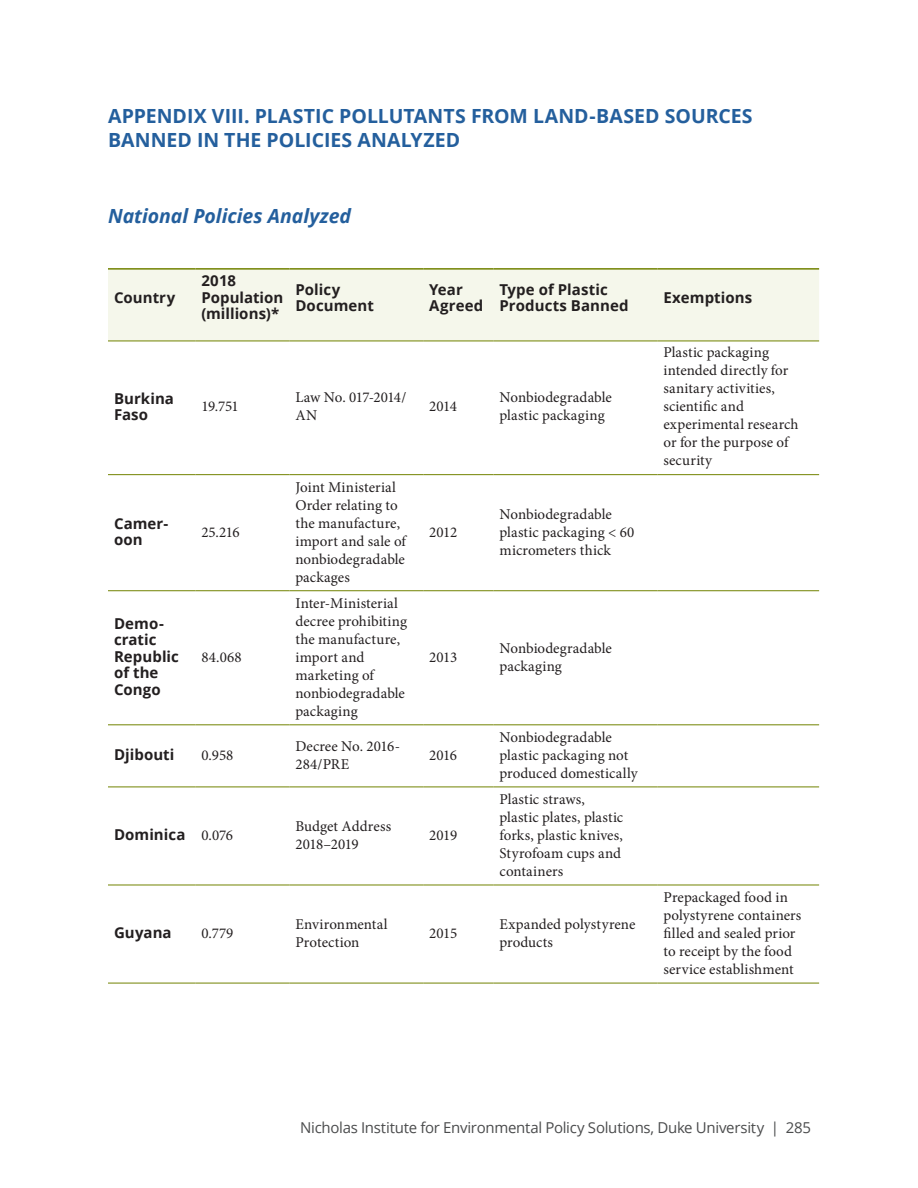
<style>
.page{position:relative;width:918px;height:1188px;background:#fff}
.page>*{position:absolute;margin:0;border:0;box-sizing:border-box;transform-origin:0 0}
.A-HEAD{font:700 19.5px/24px "Open Sans";letter-spacing:.005em;color:#245f9d}
.B-HEAD{font:italic 700 19.5px "Open Sans";letter-spacing:-.005em;color:#245f9d}
.Basic_Table_Body{font:15px/18px "Minion Pro";letter-spacing:.005em;color:#231f20}
.Table_Subheads_flush{font:700 15px/16.5px "Open Sans";letter-spacing:.005em;color:#231f20}
.t1{font:15px "Open Sans";letter-spacing:-.02em;color:#4b4c4d}
.Basic_Table_Body-2{font:15px/18px "Minion Pro";letter-spacing:-.015em;color:#231f20}
</style>
<div class="page">
<div style="left:108px;top:270px;width:711px;height:71px;background:#f5f7eb"></div>
<hr style="left:108px;top:268px;width:87px;height:2px;background:#728302">
<hr style="left:195px;top:268px;width:94px;height:2px;background:#728302">
<hr style="left:289px;top:268px;width:134px;height:2px;background:#728302">
<hr style="left:423px;top:268px;width:71px;height:2px;background:#728302">
<hr style="left:494px;top:268px;width:164px;height:2px;background:#728302">
<hr style="left:658px;top:268px;width:161px;height:2px;background:#728302">
<hr style="left:108px;top:341px;width:87px;height:1px;background:#728302">
<hr style="left:195px;top:341px;width:94px;height:1px;background:#728302">
<hr style="left:289px;top:341px;width:134px;height:1px;background:#728302">
<hr style="left:423px;top:341px;width:71px;height:1px;background:#728302">
<hr style="left:494px;top:341px;width:164px;height:1px;background:#728302">
<hr style="left:658px;top:341px;width:161px;height:1px;background:#728302">
<hr style="left:108px;top:474px;width:87px;height:1px;background:#728302">
<hr style="left:195px;top:474px;width:94px;height:1px;background:#728302">
<hr style="left:289px;top:474px;width:134px;height:1px;background:#728302">
<hr style="left:423px;top:474px;width:71px;height:1px;background:#728302">
<hr style="left:494px;top:474px;width:164px;height:1px;background:#728302">
<hr style="left:658px;top:474px;width:161px;height:1px;background:#728302">
<hr style="left:108px;top:590px;width:87px;height:1px;background:#728302">
<hr style="left:195px;top:590px;width:94px;height:1px;background:#728302">
<hr style="left:289px;top:590px;width:134px;height:1px;background:#728302">
<hr style="left:423px;top:590px;width:71px;height:1px;background:#728302">
<hr style="left:494px;top:590px;width:164px;height:1px;background:#728302">
<hr style="left:658px;top:590px;width:161px;height:1px;background:#728302">
<hr style="left:108px;top:725px;width:87px;height:1px;background:#728302">
<hr style="left:195px;top:725px;width:94px;height:1px;background:#728302">
<hr style="left:289px;top:725px;width:134px;height:1px;background:#728302">
<hr style="left:423px;top:725px;width:71px;height:1px;background:#728302">
<hr style="left:494px;top:725px;width:164px;height:1px;background:#728302">
<hr style="left:658px;top:725px;width:161px;height:1px;background:#728302">
<hr style="left:108px;top:787px;width:87px;height:1px;background:#728302">
<hr style="left:195px;top:787px;width:94px;height:1px;background:#728302">
<hr style="left:289px;top:787px;width:134px;height:1px;background:#728302">
<hr style="left:423px;top:787px;width:71px;height:1px;background:#728302">
<hr style="left:494px;top:787px;width:164px;height:1px;background:#728302">
<hr style="left:658px;top:787px;width:161px;height:1px;background:#728302">
<hr style="left:108px;top:885px;width:87px;height:1px;background:#728302">
<hr style="left:195px;top:885px;width:94px;height:1px;background:#728302">
<hr style="left:289px;top:885px;width:134px;height:1px;background:#728302">
<hr style="left:423px;top:885px;width:71px;height:1px;background:#728302">
<hr style="left:494px;top:885px;width:164px;height:1px;background:#728302">
<hr style="left:658px;top:885px;width:161px;height:1px;background:#728302">
<hr style="left:108px;top:983px;width:87px;height:1px;background:#728302">
<hr style="left:195px;top:983px;width:94px;height:1px;background:#728302">
<hr style="left:289px;top:983px;width:134px;height:1px;background:#728302">
<hr style="left:423px;top:983px;width:71px;height:1px;background:#728302">
<hr style="left:494px;top:983px;width:164px;height:1px;background:#728302">
<hr style="left:658px;top:983px;width:161px;height:1px;background:#728302">
<p class="A-HEAD" style="left:108px;top:103px;width:646px">APPENDIX VIII. PLASTIC POLLUTANTS FROM LAND-BASED SOURCES<br>BANNED IN THE POLICIES ANALYZED</p>
<p class="B-HEAD" style="left:108px;top:202px;width:245px">National Policies Analyzed</p>
<p class="Table_Subheads_flush" style="left:114px;top:289px;width:63px">Country</p>
<p class="Table_Subheads_flush" style="left:201px;top:272px;width:84px">2018<br>Population (millions)*</p>
<p class="Table_Subheads_flush" style="left:295px;top:281px;width:80px">Policy<br>Document</p>
<p class="Table_Subheads_flush" style="left:429px;top:281px;width:56px">Year<br>Agreed</p>
<p class="Table_Subheads_flush" style="left:500px;top:281px;width:131px">Type of Plastic<br>Products Banned</p>
<p class="Table_Subheads_flush" style="left:664px;top:289px;width:90px">Exemptions</p>
<p class="Table_Subheads_flush" style="left:114px;top:389px;width:62px">Burkina<br>Faso</p>
<p class="Basic_Table_Body" style="left:201px;top:398px;width:39px">19.751</p>
<p class="Basic_Table_Body-2" style="left:295px;top:389px;width:112px">Law No. 017-2014/<br>AN</p>
<p class="Basic_Table_Body" style="left:429px;top:398px;width:29px">2014</p>
<p class="Basic_Table_Body" style="left:500px;top:389px;width:114px">Nonbiodegradable plastic packaging</p>
<p class="Table_Subheads_flush" style="left:114px;top:515px;width:56px">Camer&shy;oon</p>
<p class="Basic_Table_Body" style="left:201px;top:523px;width:40px">25.216</p>
<p class="Table_Subheads_flush" style="left:114px;top:615px;width:66px">Demo&shy;cratic<br>Republic of the<br>Congo</p>
<p class="Basic_Table_Body" style="left:201px;top:648px;width:42px">84.068</p>
<p class="Basic_Table_Body" style="left:295px;top:478px;width:112px">Joint Ministerial<br>Order relating to the manufacture, import and sale of nonbiodegradable packages</p>
<p class="Basic_Table_Body" style="left:295px;top:594px;width:113px">Inter-Ministerial decree prohibiting the manufacture, import and marketing of nonbiodegradable packaging</p>
<p class="Basic_Table_Body" style="left:429px;top:523px;width:30px">2012</p>
<p class="Basic_Table_Body" style="left:500px;top:505px;width:136px">Nonbiodegradable plastic packaging &lt; 60 micrometers thick</p>
<p class="Basic_Table_Body" style="left:429px;top:648px;width:30px">2013</p>
<p class="Basic_Table_Body" style="left:500px;top:639px;width:114px">Nonbiodegradable packaging</p>
<p class="Table_Subheads_flush" style="left:114px;top:746px;width:62px">Djibouti</p>
<p class="Basic_Table_Body" style="left:201px;top:746px;width:34px">0.958</p>
<p class="Basic_Table_Body" style="left:295px;top:737px;width:106px">Decree No. 2016-<br>284/PRE</p>
<p class="Basic_Table_Body" style="left:429px;top:746px;width:29px">2016</p>
<p class="Table_Subheads_flush" style="left:114px;top:826px;width:73px">Dominica</p>
<p class="Basic_Table_Body" style="left:201px;top:826px;width:33px">0.076</p>
<p class="Basic_Table_Body" style="left:295px;top:817px;width:97px">Budget Address<br>2018–2019</p>
<p class="Basic_Table_Body" style="left:429px;top:826px;width:30px">2019</p>
<p class="Basic_Table_Body" style="left:500px;top:728px;width:140px">Nonbiodegradable plastic packaging not produced domestically</p>
<p class="Basic_Table_Body" style="left:500px;top:790px;width:125px">Plastic straws, plastic plates, plastic forks, plastic knives,<br>Styrofoam cups and containers</p>
<p class="Table_Subheads_flush" style="left:114px;top:924px;width:59px">Guyana</p>
<p class="Basic_Table_Body" style="left:201px;top:924px;width:34px">0.779</p>
<p class="Basic_Table_Body" style="left:295px;top:915px;width:94px">Environmental<br>Protection</p>
<p class="Basic_Table_Body" style="left:429px;top:924px;width:30px">2015</p>
<p class="Basic_Table_Body" style="left:500px;top:915px;width:137px">Expanded polystyrene products</p>
<p class="Basic_Table_Body" style="left:664px;top:344px;width:137px">Plastic packaging intended directly for sanitary activities, scientific and experimental research or for the purpose of security</p>
<p class="Basic_Table_Body" style="left:664px;top:888px;width:139px">Prepackaged food in polystyrene containers filled and sealed prior to receipt by the food service establishment</p>
<p class="t1" style="left:300px;top:1118px;width:512px">Nicholas Institute for Environmental Policy Solutions, Duke University | 285</p>
</div>
